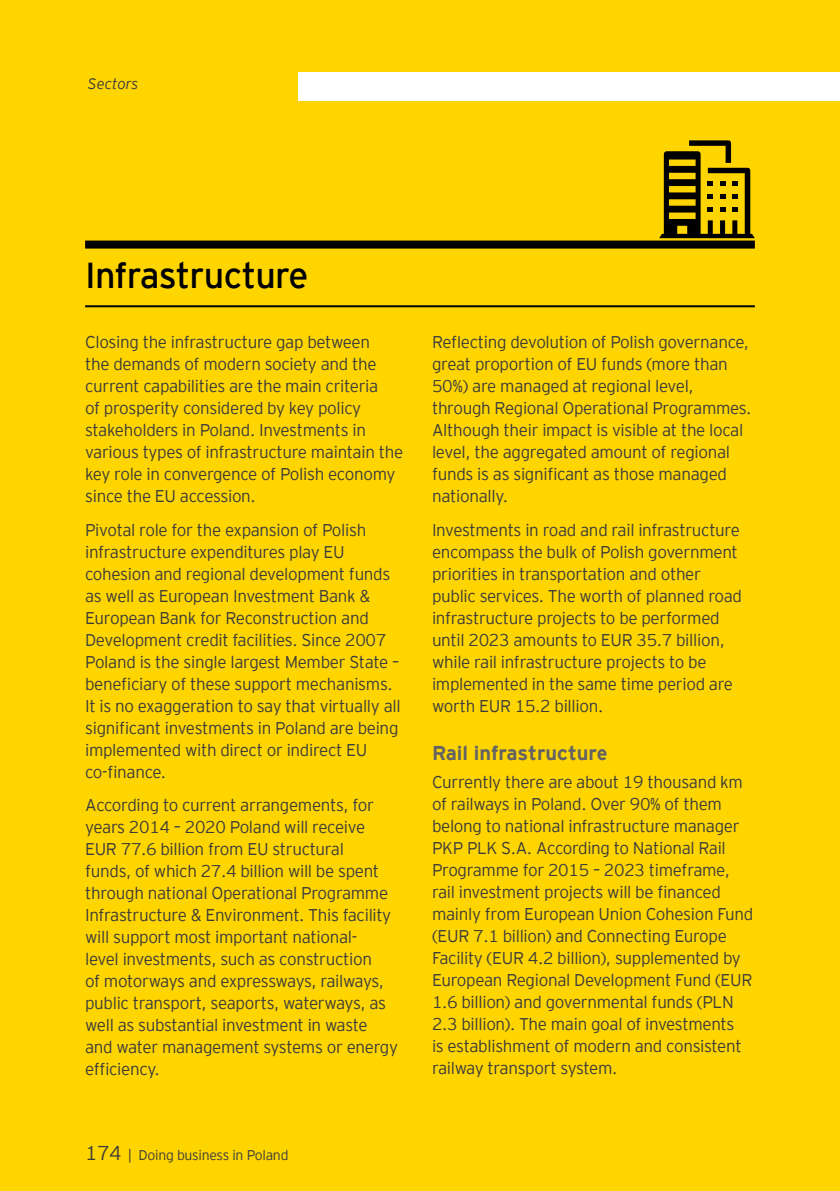
<style>
.page{position:relative;width:840px;height:1191px;background:#fff}
.page>*{position:absolute;margin:0;border:0;box-sizing:border-box;transform-origin:0 0}
.t1{font:36px "EY Interstate";letter-spacing:-.02em;color:#000}
.t2{font:700 20px "EY Interstate";color:#646363}
.t3{font:300 17px/22px "EY Interstate";letter-spacing:-.02em;color:#3c3c3b}
.t4{font:italic 300 15px "EY Interstate";letter-spacing:-.005em;color:#3c3c3b}
.t5{font:300 14px "EY Interstate";letter-spacing:-.02em;color:#3c3c3b}
.s1{font-size:20px}
</style>
<div class="page">
<div style="left:0;top:0;width:839px;height:1191px;background:#ffd500"></div>
<hr style="left:839px;top:0;width:1px;height:1191px;background:#ffd500">
<div style="left:299px;top:72px;width:540px;height:28px;background:#fff"></div>
<div style="left:85px;top:240px;width:669px;height:8px;background:#000"></div>
<hr style="left:85px;top:305px;width:669px;height:2px;background:#000">
<svg style="left:659px;top:140px;width:95px;height:98px"></svg>
<p class="t4" style="left:88px;top:73px;width:52px">Sectors</p>
<h1 class="t1" style="left:85px;top:250px;width:225px">Infrastructure</h1>
<p class="t3" style="left:85px;top:330px;width:319px">Closing the infrastructure gap between<br>the demands of modern society and the current capabilities are the main criteria<br>of prosperity considered by key policy stakeholders in Poland. Investments in various types of infrastructure maintain the key role in convergence of Polish economy since the EU accession.</p>
<p class="t3" style="left:85px;top:517px;width:317px">Pivotal role for the expansion of Polish infrastructure expenditures play EU cohesion and regional development funds as well as European Investment Bank &amp; European Bank for Reconstruction and Development credit facilities. Since 2007<br>Poland is the single largest Member State – beneficiary of these support mechanisms.<br>It is no exaggeration to say that virtually all significant investments in Poland are being implemented with direct or indirect EU co-finance.</p>
<p class="t3" style="left:85px;top:793px;width:314px">According to current arrangements, for years 2014 – 2020 Poland will receive EUR 77.6 billion from EU structural<br>funds, of which 27.4 billion will be spent through national Operational Programme Infrastructure &amp; Environment. This facility will support most important national-<br>level investments, such as construction<br>of motorways and expressways, railways, public transport, seaports, waterways, as well as substantial investment in waste and water management systems or energy efficiency.</p>
<p class="t5" style="left:85px;top:1145px;width:205px"><span class="s1">174</span> | Doing business in Poland</p>
<p class="t3" style="left:432px;top:330px;width:321px">Reflecting devolution of Polish governance, great proportion of EU funds (more than 50%) are managed at regional level, through Regional Operational Programmes.<br>Although their impact is visible at the local level, the aggregated amount of regional funds is as significant as those managed nationally.</p>
<p class="t3" style="left:432px;top:517px;width:311px">Investments in road and rail infrastructure encompass the bulk of Polish government priorities in transportation and other public services. The worth of planned road infrastructure projects to be performed until 2023 amounts to EUR 35.7 billion, while rail infrastructure projects to be implemented in the same time period are worth EUR 15.2 billion.</p>
<p class="t2" style="left:432px;top:739px;width:177px">Rail infrastructure</p>
<p class="t3" style="left:432px;top:770px;width:323px">Currently there are about 19 thousand km of railways in Poland. Over 90% of them belong to national infrastructure manager PKP PLK S.A. According to National Rail Programme for 2015 – 2023 timeframe, rail investment projects will be financed mainly from European Union Cohesion Fund (EUR 7.1 billion) and Connecting Europe Facility (EUR 4.2 billion), supplemented by European Regional Development Fund (EUR 1.6 billion) and governmental funds (PLN 2.3 billion). The main goal of investments<br>is establishment of modern and consistent railway transport system.</p>
</div>
